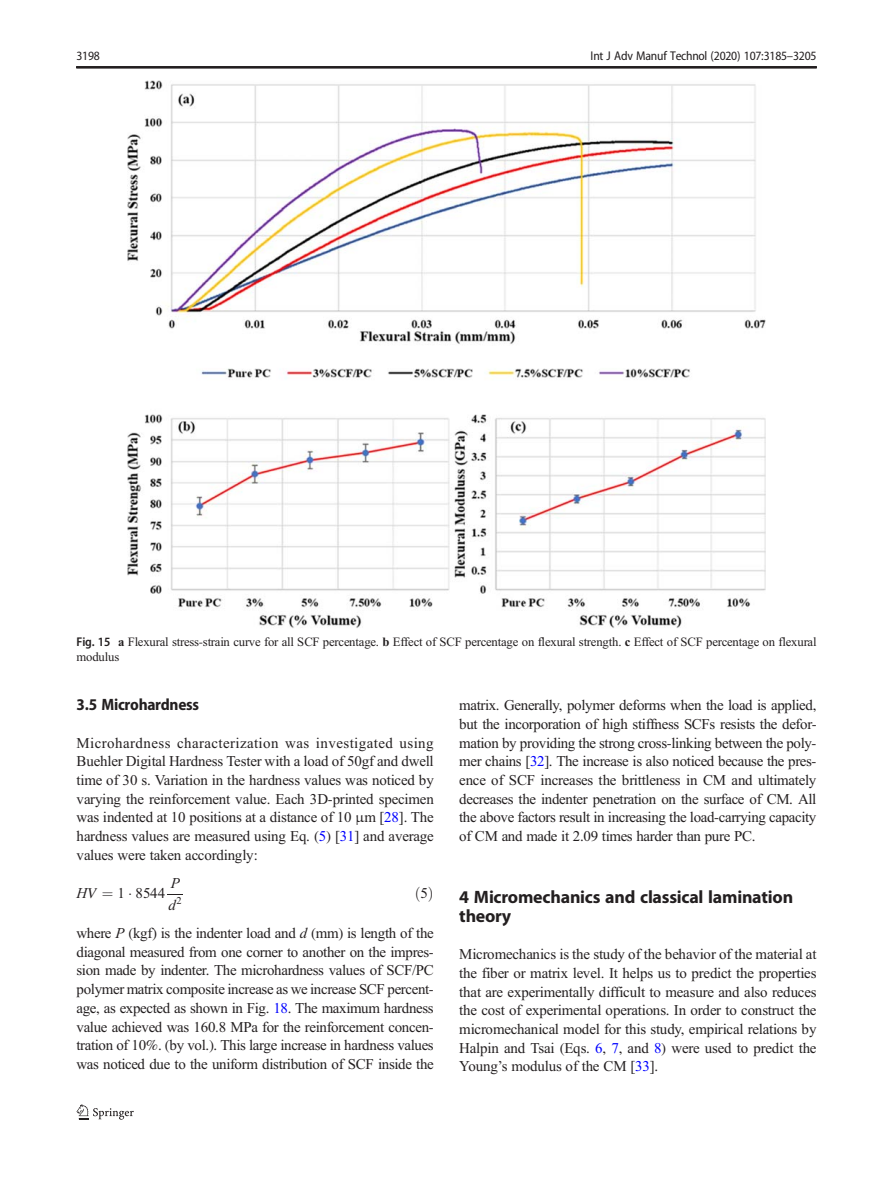
<style>
.page{position:relative;width:893px;height:1187px;background:#fff}
.page>*{position:absolute;margin:0;border:0;box-sizing:border-box;transform-origin:0 0}
.t1{font:18px/18.8px "Ttmlhw Adv T Taf 7 f 9 f 4 f.B";letter-spacing:-.01em;color:#231f20}
.t2{font:16.5px "Hsgqhx Adv T Ta 351 d 857.B";letter-spacing:-.01em;color:#231f20}
.t3{font:15px/18.6px "Xrmclh Adv TT3713 a 231";letter-spacing:-.015em;color:#231f20;text-align:justify}
.t4{font:15px/21.8px "Xphjxs Adv TT50 a 2 f 13 e.I";color:#231f20}
.t5{font:15px "Ywfdfb Adv P4 C4 E74";color:#231f20}
.t6{font:12.75px/15px "Xrmclh Adv TT3713 a 231";letter-spacing:-.015em;color:#231f20}
.t7{font:12.75px "Pvtytg Adv T Tc 488 b 0 e 6";letter-spacing:-.015em;color:#231f20}
.s1{font-family:"Rsnhfq Adv T Tc 488 b 0 e 6"}
.s2{font-family:"Nwmbyp Adv TT577 c 760 c"}
.s3{font-family:"Pgdfsj Adv T Tb 8864 ccf.B"}
.s4{font-family:"Rwndqw Adv TT3713 a 231"}
.s5{color:#00f}
.s6{font-family:"Xphjxs Adv TT50 a 2 f 13 e.I"}
.s7{font-family:"Ywfdfb Adv P4 C4 E74"}
.s8{font-family:"Xrmclh Adv TT3713 a 231"}
.s9{font-family:"Mcymqn Adv TT3713 a 231"}
</style>
<div class="page">
<svg style="left:168px;top:894px;width:15px;height:1px"></svg>
<img style="left:127px;top:81px;width:639px;height:547px">
<hr style="left:77px;top:67px;width:739px;height:1px;background:#231f20">
<svg style="left:77px;top:1104px;width:57px;height:15px"></svg>
<p class="t7" style="left:77px;top:51px;width:25px">3198</p>
<p class="t7" style="left:591px;top:51px;width:227px">Int J Adv Manuf Technol (2020) 107:3185<span class="s1">–</span>3205</p>
<p class="t6" style="left:77px;top:635px;width:741px"><span class="s2">Fig. 15</span> <span class="s3">a</span> Flexural stress-strain curve for all SCF percentage. <span class="s3">b</span> Effect of SCF percentage on flexural strength. <span class="s3">c</span> Effect of SCF percentage on flexural modulus</p>
<p class="t2" style="left:77px;top:698px;width:124px">3.5 Microhardness</p>
<p class="t3" style="left:77px;top:734px;width:359px">Microhardness characterization was investigated using Buehler Digital Hardness Tester with a load of 50gf and dwell time of 30 s. Variation in the hardness values was noticed by varying the reinforcement value. Each 3D-printed specimen was indented at 10 positions at a distance of 10 <span class="s4">μ</span>m [<span class="s5">28</span>]. The hardness values are measured using Eq. (<span class="s5">5</span>) [<span class="s5">31</span>] and average values were taken accordingly:</p>
<p class="t3" style="left:77px;top:885px;width:90px"><span class="s6">HV</span> <span class="s7">¼</span> 1 8544</p>
<p class="t4" style="left:168px;top:872px;width:15px">P d<sup>2</sup></p>
<p class="t5" style="left:415px;top:884px;width:21px">ð<span class="s8">5</span>Þ</p>
<p class="t3" style="left:77px;top:925px;width:359px">where <span class="s6">P</span> (kgf) is the indenter load and <span class="s6">d</span> (mm) is length of the diagonal measured from one corner to another on the impres&shy;sion made by indenter. The microhardness values of SCF/PC polymer matrix composite increase as we increase SCF percent&shy;age, as expected as shown in Fig. <span class="s5">18</span>. The maximum hardness value achieved was 160.8 MPa for the reinforcement concen&shy;tration of 10%. (by vol.). This large increase in hardness values was noticed due to the uniform distribution of SCF inside the</p>
<p class="t3" style="left:459px;top:697px;width:359px">matrix. Generally, polymer deforms when the load is applied, but the incorporation of high stiffness SCFs resists the defor&shy;mation by providing the strong cross-linking between the poly&shy;mer chains [<span class="s5">32</span>]. The increase is also noticed because the pres&shy;ence of SCF increases the brittleness in CM and ultimately decreases the indenter penetration on the surface of CM. All the above factors result in increasing the load-carrying capacity of CM and made it 2.09 times harder than pure PC.</p>
<p class="t1" style="left:459px;top:887px;width:336px">4 Micromechanics and classical lamination theory</p>
<p class="t3" style="left:459px;top:946px;width:359px">Micromechanics is the study of the behavior of the material at the fiber or matrix level. It helps us to predict the properties that are experimentally difficult to measure and also reduces the cost of experimental operations. In order to construct the micromechanical model for this study, empirical relations by Halpin and Tsai (Eqs. <span class="s5">6</span>, <span class="s5">7</span>, and <span class="s5">8</span>) were used to predict the Young<span class="s9">’</span>s modulus of the CM [<span class="s5">33</span>].</p>
</div>
